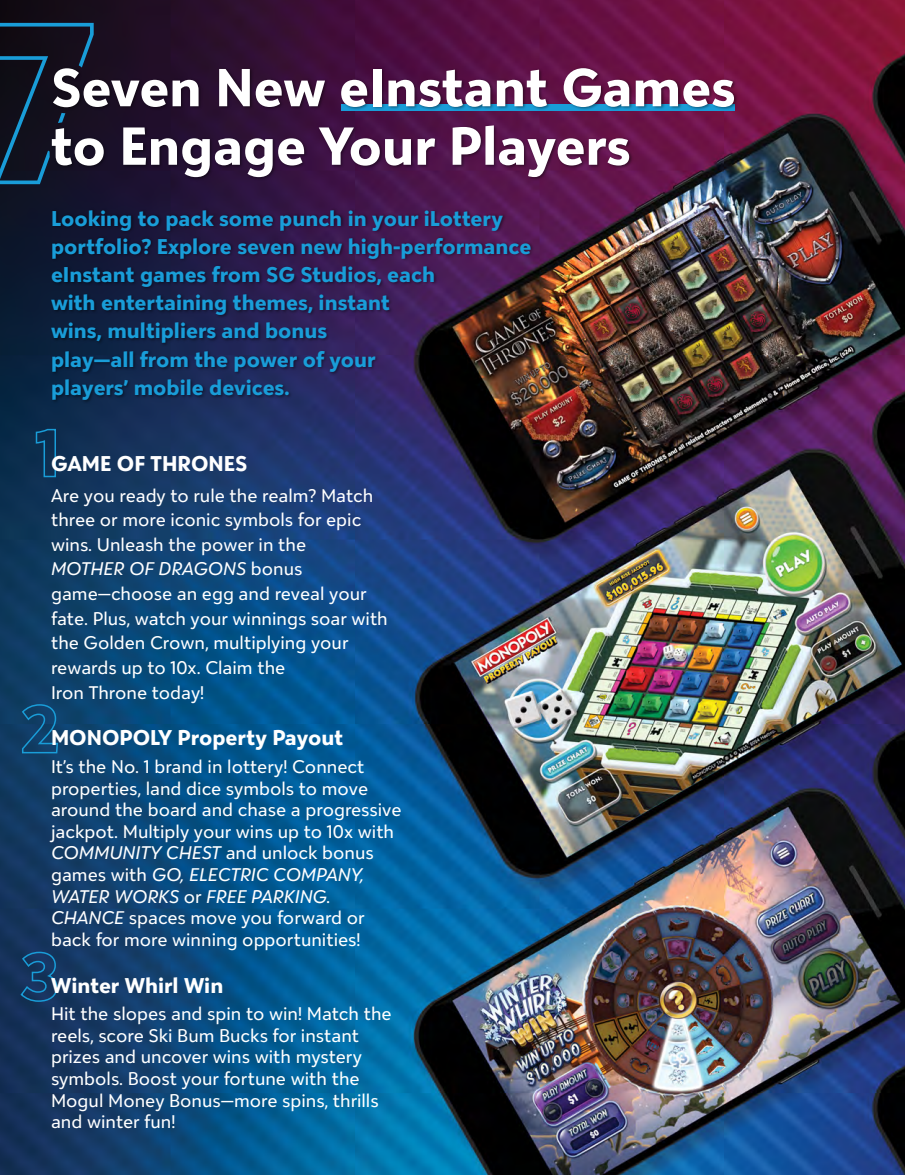
<style>
.page{position:relative;width:905px;height:1175px;background:#fff}
.page>*{position:absolute;margin:0;border:0;box-sizing:border-box;transform-origin:0 0}
.t1{font:700 52.5px/58.5px "Tellumo";color:#fff}
.t2{font:700 21px/28.2px "Tellumo";color:#199dd8}
.t3{font:700 21px "Tellumo";color:#fff}
.t4{font:18px/21.6px "Tellumo";color:#fff}
.s1{font-style:italic}
</style>
<div class="page">
<img style="left:0;top:0;width:904px;height:1174px">
<svg style="left:35px;top:427px;width:22px;height:51px"></svg>
<svg style="left:21px;top:703px;width:38px;height:51px"></svg>
<svg style="left:19px;top:951px;width:39px;height:51px"></svg>
<img style="left:48px;top:205px;width:566px;height:262px">
<img style="left:48px;top:59px;width:808px;height:130px">
<svg style="left:0;top:23px;width:94px;height:161px"></svg>
<p class="t1" style="left:51px;top:59px;width:685px">Seven New eInstant Games to Engage Your Players</p>
<p class="t2" style="left:51px;top:204px;width:482px">Looking to pack some punch in your iLottery portfolio? Explore seven new high-performance eInstant games from SG Studios, each<br>with entertaining themes, instant<br>wins, multipliers and bonus<br>play—all from the power of your<br>players’ mobile devices.</p>
<p class="t3" style="left:51px;top:449px;width:198px">GAME OF THRONES</p>
<p class="t4" style="left:51px;top:483px;width:338px;line-height:24.6px">Are you ready to rule the realm? Match three or more iconic symbols for epic wins. Unleash the power in the<br><span class="s1">MOTHER OF DRAGONS</span> bonus game—choose an egg and reveal your fate. Plus, watch your winnings soar with the Golden Crown, multiplying your rewards up to 10x. Claim the<br>Iron Throne today!</p>
<p class="t3" style="left:51px;top:723px;width:294px">MONOPOLY Property Payout</p>
<p class="t4" style="left:51px;top:756px;width:352px">It’s the No. 1 brand in lottery! Connect properties, land dice symbols to move around the board and chase a progressive jackpot. Multiply your wins up to 10x with <span class="s1">COMMUNITY CHEST</span> and unlock bonus games with <span class="s1">GO, ELECTRIC COMPANY, WATER WORKS</span> or <span class="s1">FREE PARKING.<br>CHANCE</span> spaces move you forward or back for more winning opportunities!</p>
<p class="t3" style="left:51px;top:970px;width:174px">Winter Whirl Win</p>
<p class="t4" style="left:51px;top:1003px;width:342px">Hit the slopes and spin to win! Match the reels, score Ski Bum Bucks for instant prizes and uncover wins with mystery symbols. Boost your fortune with the Mogul Money Bonus—more spins, thrills and winter fun!</p>
</div>
